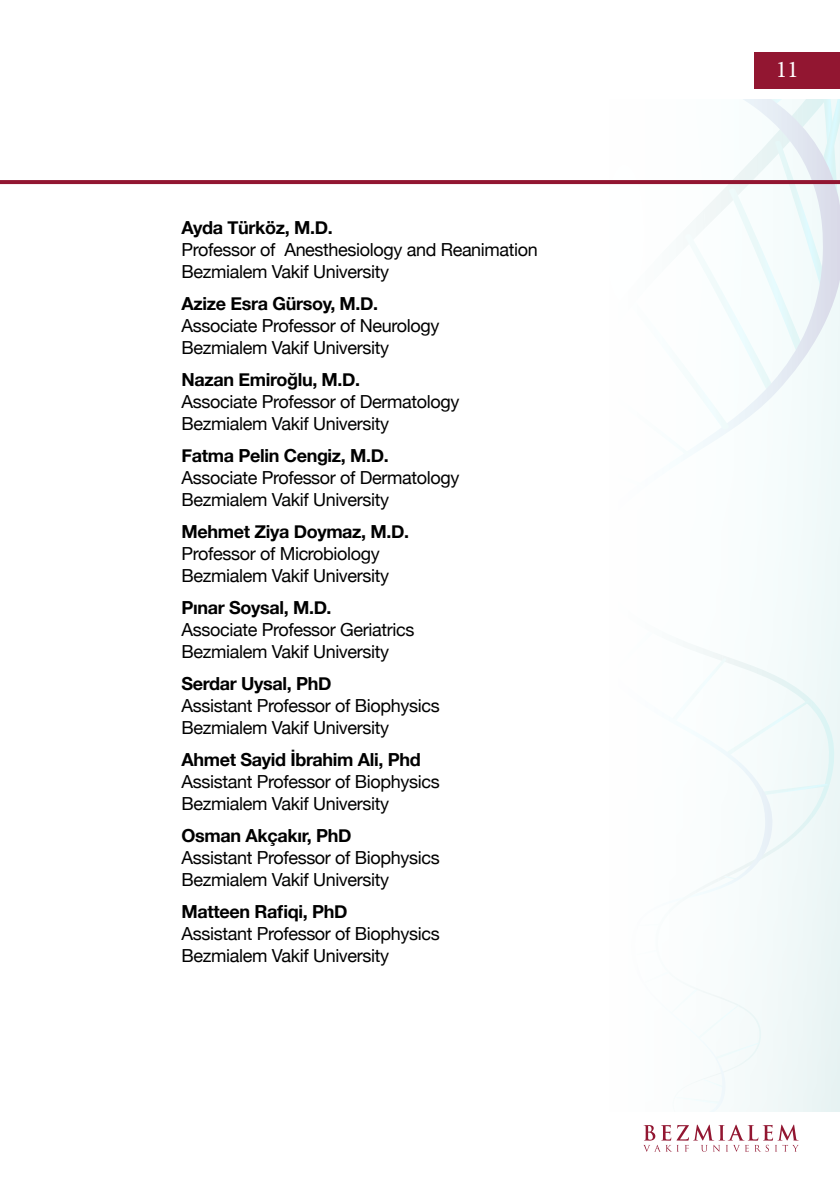
<style>
.page{position:relative;width:840px;height:1191px;background:#fff}
.page>*{position:absolute;margin:0;border:0;box-sizing:border-box;transform-origin:0 0}
.t1{font:24px "Minion Pro";color:#fff}
.t2{font:18px/22px "Helvetica Neue";letter-spacing:-.02em;color:#000}
.t3{font:700 18px "Helvetica Neue";letter-spacing:-.02em;color:#000}
</style>
<div class="page">
<div style="left:754px;top:52px;width:85px;height:37px;background:#921631"></div>
<svg style="left:559px;top:99px;width:280px;height:1012px"></svg>
<svg style="left:643px;top:1124px;width:155px;height:27px"></svg>
<svg style="left:0;top:180px;width:839px;height:4px;background:#931934"></svg>
<p class="t3" style="left:181px;top:214px;width:152px">Ayda Türköz, M.D.</p>
<p class="t2" style="left:181px;top:240px;width:357px">Professor of Anesthesiology and Reanimation<br>Bezmialem Vakif University</p>
<p class="t3" style="left:181px;top:290px;width:198px">Azize Esra Gürsoy, M.D.</p>
<p class="t2" style="left:181px;top:316px;width:259px">Associate Professor of Neurology<br>Bezmialem Vakif University</p>
<p class="t3" style="left:181px;top:366px;width:180px">Nazan Emiroğlu, M.D.</p>
<p class="t2" style="left:181px;top:392px;width:279px">Associate Professor of Dermatology<br>Bezmialem Vakif University</p>
<p class="t3" style="left:181px;top:442px;width:209px">Fatma Pelin Cengiz, M.D.</p>
<p class="t2" style="left:181px;top:468px;width:279px">Associate Professor of Dermatology<br>Bezmialem Vakif University</p>
<p class="t3" style="left:181px;top:518px;width:229px">Mehmet Ziya Doymaz, M.D.</p>
<p class="t2" style="left:181px;top:544px;width:209px">Professor of Microbiology<br>Bezmialem Vakif University</p>
<p class="t3" style="left:181px;top:594px;width:151px">Pınar Soysal, M.D.</p>
<p class="t2" style="left:181px;top:620px;width:234px">Associate Professor Geriatrics<br>Bezmialem Vakif University</p>
<p class="t3" style="left:181px;top:670px;width:151px">Serdar Uysal, PhD</p>
<p class="t2" style="left:181px;top:696px;width:259px">Assistant Professor of Biophysics<br>Bezmialem Vakif University</p>
<p class="t3" style="left:181px;top:746px;width:240px">Ahmet Sayid İbrahim Ali, Phd</p>
<p class="t2" style="left:181px;top:772px;width:259px">Assistant Professor of Biophysics<br>Bezmialem Vakif University</p>
<p class="t3" style="left:181px;top:822px;width:171px">Osman Akçakır, PhD</p>
<p class="t2" style="left:181px;top:848px;width:259px">Assistant Professor of Biophysics<br>Bezmialem Vakif University</p>
<p class="t3" style="left:181px;top:898px;width:167px">Matteen Rafiqi, PhD</p>
<p class="t2" style="left:181px;top:924px;width:259px">Assistant Professor of Biophysics<br>Bezmialem Vakif University</p>
<h1 class="t1" style="left:775px;top:53px;width:25px">11</h1>
</div>
